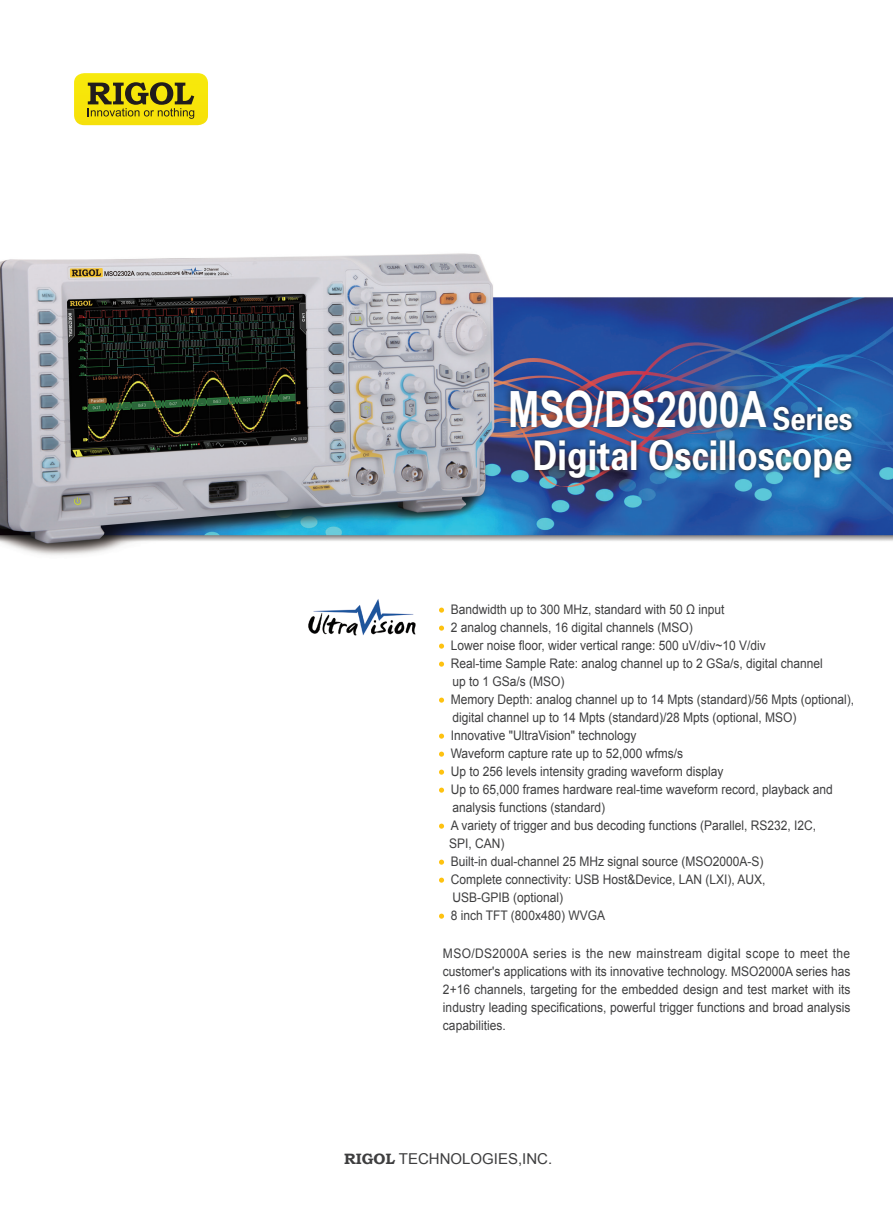
<style>
.page{position:relative;width:893px;height:1212px;background:#fff}
.page>*{position:absolute;margin:0;border:0;box-sizing:border-box;transform-origin:0 0}
.t1{font:700 49.95px "Arial";color:#fff;scale:.75 1}
.t2{font:40.95px "FZDHTJW GB1 0";color:#fff;scale:.83 1}
.t3{font:31.35px "FZDHTJW GB1 0";color:#fff;scale:.87 1}
.t4{font:15px "Arial";color:#3e3e3f}
.t5{font:13.2px/18px "Arial";color:#3e3e3f;text-align:justify;scale:.91 1}
.s1{font-family:"Bookman Old Style";font-weight:700}
</style>
<div class="page">
<img style="left:0;top:125px;width:893px;height:430px">
<img style="left:308px;top:599px;width:108px;height:37px">
<svg style="left:531px;top:403px;width:325px;height:79px;background:#2d5481"></svg>
<div style="left:503px;top:382px;width:271px;height:54px;background:#231f20;opacity:.75"></div>
<svg style="left:439px;top:607px;width:5px;height:6px"></svg>
<svg style="left:439px;top:625px;width:5px;height:6px"></svg>
<svg style="left:439px;top:643px;width:5px;height:6px"></svg>
<svg style="left:439px;top:661px;width:5px;height:6px"></svg>
<svg style="left:439px;top:697px;width:5px;height:6px"></svg>
<svg style="left:439px;top:733px;width:5px;height:6px"></svg>
<svg style="left:439px;top:751px;width:5px;height:6px"></svg>
<svg style="left:439px;top:769px;width:5px;height:6px"></svg>
<svg style="left:439px;top:787px;width:5px;height:6px"></svg>
<svg style="left:439px;top:823px;width:5px;height:6px"></svg>
<svg style="left:439px;top:859px;width:5px;height:6px"></svg>
<svg style="left:439px;top:877px;width:5px;height:6px"></svg>
<svg style="left:439px;top:913px;width:5px;height:6px"></svg>
<svg style="left:74px;top:73px;width:134px;height:52px;background:#c9ba11"></svg>
<p class="t1" style="left:508px;top:377px;width:346px">MSO/DS2000A</p>
<p class="t3" style="left:772px;top:402px;width:94px">Series</p>
<p class="t2" style="left:533px;top:433px;width:386px">Digital Oscilloscope</p>
<p class="t5" style="left:451px;top:601px;width:302px">Bandwidth up to 300 MHz, standard with 50 Ω input</p>
<p class="t5" style="left:451px;top:619px;width:268px">2 analog channels, 16 digital channels (MSO)</p>
<p class="t5" style="left:451px;top:637px;width:348px">Lower noise floor, wider vertical range: 500 uV/div~10 V/div</p>
<p class="t5" style="left:451px;top:655px;width:411px">Real-time Sample Rate: analog channel up to 2 GSa/s, digital channel</p>
<p class="t5" style="left:452px;top:673px;width:125px">up to 1 GSa/s (MSO)</p>
<p class="t5" style="left:451px;top:691px;width:445px">Memory Depth: analog channel up to 14 Mpts (standard)/56 Mpts (optional),</p>
<p class="t5" style="left:452px;top:709px;width:380px">digital channel up to 14 Mpts (standard)/28 Mpts (optional, MSO)</p>
<p class="t5" style="left:451px;top:727px;width:206px">Innovative "UltraVision" technology</p>
<p class="t5" style="left:451px;top:745px;width:257px">Waveform capture rate up to 52,000 wfms/s</p>
<p class="t5" style="left:451px;top:763px;width:301px">Up to 256 levels intensity grading waveform display</p>
<p class="t5" style="left:451px;top:781px;width:421px">Up to 65,000 frames hardware real-time waveform record, playback and</p>
<p class="t5" style="left:452px;top:799px;width:169px">analysis functions (standard)</p>
<p class="t5" style="left:451px;top:817px;width:403px">A variety of trigger and bus decoding functions (Parallel, RS232, I2C,</p>
<p class="t5" style="left:449px;top:835px;width:62px">SPI, CAN)</p>
<p class="t5" style="left:451px;top:853px;width:345px">Built-in dual-channel 25 MHz signal source (MSO2000A-S)</p>
<p class="t5" style="left:451px;top:871px;width:347px">Complete connectivity: USB Host&amp;Device, LAN (LXI), AUX,</p>
<p class="t5" style="left:452px;top:889px;width:123px">USB-GPIB (optional)</p>
<p class="t5" style="left:451px;top:907px;width:171px">8 inch TFT (800x480) WVGA</p>
<p class="t5" style="left:443px;top:944px;width:449px">MSO/DS2000A series is the new mainstream digital scope to meet the customer's applications with its innovative technology. MSO2000A series has 2+16 channels, targeting for the embedded design and test market with its industry leading specifications, powerful trigger functions and broad analysis capabilities.</p>
<p class="t4" style="left:344px;top:1149px;width:210px"><span class="s1">RIGOL</span> TECHNOLOGIES,INC.</p>
</div>
